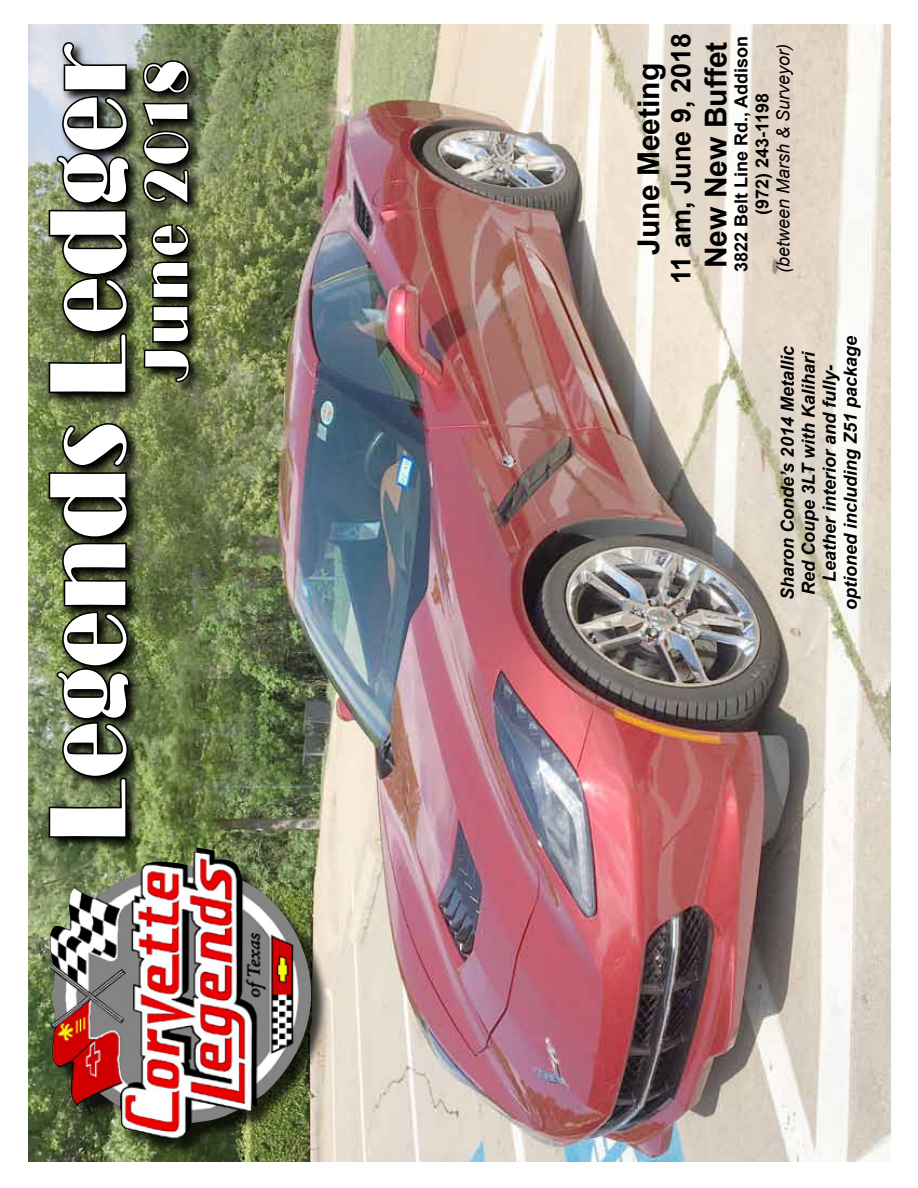
<style>
.page{position:relative;width:918px;height:1188px;background:#fff}
.page>*{position:absolute;margin:0;border:0;box-sizing:border-box;transform-origin:0 0}
.t1{font:112.65px "Broadway";letter-spacing:.01em;color:#fff;scale:.83 1}
.t2{font:63px "Broadway";letter-spacing:.08em;color:#fff;scale:.83 1}
.t3{font:700 30px "Arial";color:#000}
.t4{font:700 27px "Arial";color:#000}
.t5{font:italic 700 18px/21px "Arial";color:#000;text-align:center}
.t6{font:700 18px/21px "Arial";color:#000;text-align:center}
.t7{font:italic 18px "Arial";color:#000}
</style>
<div class="page">
<img style="left:29px;top:24px;width:862px;height:1138px">
<div style="left:52px;top:851px;width:277px;height:306px;background:#000;opacity:.75"></div>
<img style="left:47px;top:847px;width:271px;height:296px">
<svg style="left:46px;top:40px;width:97px;height:811px;background:#69754c"></svg>
<svg style="left:47px;top:422px;width:84px;height:418px;background:#323923"></svg>
<svg style="left:47px;top:40px;width:84px;height:355px;background:#484d40"></svg>
<svg style="left:140px;top:58px;width:63px;height:338px;background:#707a4e"></svg>
<svg style="left:142px;top:223px;width:50px;height:161px;background:#343921"></svg>
<svg style="left:140px;top:59px;width:52px;height:149px;background:#2f3324"></svg>
<h1 class="t1" style="left:22px;top:842px;width:963px;rotate:-90deg">Legends Ledger</h1>
<h2 class="t2" style="left:130px;top:381px;width:389px;rotate:-90deg">June 2018</h2>
<h3 class="t4" style="left:663px;top:284px;width:252px;rotate:-90deg">11 am, June 9, 2018</h3>
<h3 class="t3" style="left:696px;top:268px;width:228px;rotate:-90deg">New New Buffet</h3>
<p class="t6" style="left:731px;top:272px;width:238px;rotate:-90deg">3822 Belt Line Rd., Addison (972) 243-1198</p>
<p class="t7" style="left:772px;top:273px;width:232px;rotate:-90deg">(between Marsh &amp; Surveyor)</p>
<h3 class="t3" style="left:629px;top:255px;width:193px;rotate:-90deg">June Meeting</h3>
<p class="t5" style="left:778px;top:610px;width:276px;rotate:-90deg">Sharon Conde’s 2014 Metallic<br>Red Coupe 3LT with Kalihari<br>Leather interior and fully&shy;optioned including Z51 package</p>
</div>
